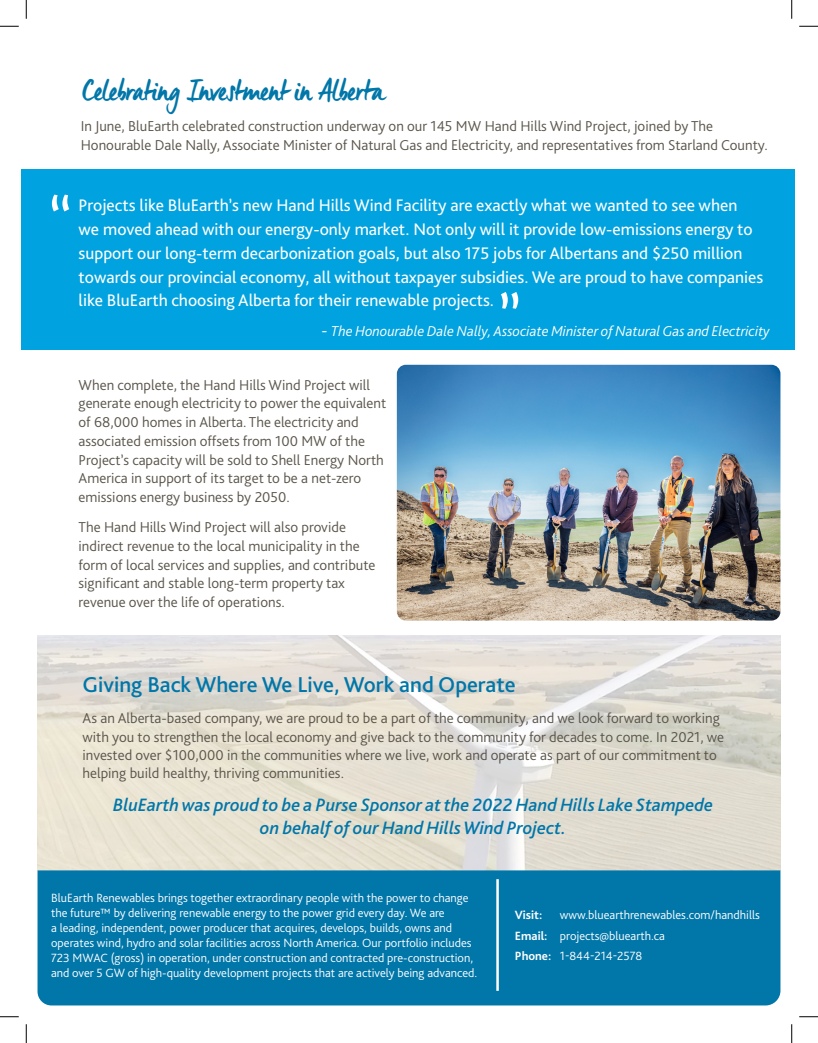
<style>
.page{position:relative;width:818px;height:1043px;background:#fff}
.page>*{position:absolute;margin:0;border:0;box-sizing:border-box;transform-origin:0 0}
.t1{font:62.5px "Bliss Pro";color:#fff}
.t2{font:30px "Manus Smooth";letter-spacing:-.02em;color:#0076a9}
.t3{font:500 22.5px "Bliss Pro";color:#0076a9}
.t4{font:italic 500 18.75px/22.5px "Bliss Pro";color:#0076a9;text-align:center}
.t5{font:17.5px/23.8px "Bliss Pro";color:#fff}
.t6{font:300 15px/18.8px "Bliss Pro";color:#5a554b}
.t7{font:italic 300 15px "Bliss Pro";color:#fff}
.t8{font:300 12.5px/15px "Bliss Pro";color:#fff}
.t9{font:700 12.5px "Bliss Pro";color:#fff}
.s1{font-size:17.5px}
.s2{font-weight:700}
</style>
<div class="page">
<div style="left:21px;top:169px;width:774px;height:180px;background:#00a2df"></div>
<img style="left:38px;top:636px;width:742px;height:234px">
<div style="left:38px;top:870px;width:742px;height:135px;background:#0076a9"></div>
<hr style="left:496px;top:879px;width:3px;height:111px;background:#fff">
<img style="left:397px;top:365px;width:383px;height:255px">
<svg style="left:0;top:25px;width:19px;height:2px"></svg>
<svg style="left:799px;top:25px;width:19px;height:2px"></svg>
<svg style="left:0;top:1016px;width:19px;height:1px"></svg>
<svg style="left:799px;top:1016px;width:19px;height:1px"></svg>
<svg style="left:25px;top:0;width:2px;height:19px"></svg>
<svg style="left:25px;top:1024px;width:2px;height:18px"></svg>
<svg style="left:791px;top:0;width:1px;height:19px"></svg>
<svg style="left:791px;top:1024px;width:1px;height:18px"></svg>
<p class="t2" style="left:82px;top:72px;width:306px">Celebrating Investment in Alberta</p>
<p class="t6" style="left:81px;top:117px;width:688px">In June, BluEarth celebrated construction underway on our 145 MW Hand Hills Wind Project, joined by The<br>Honourable Dale Nally, Associate Minister of Natural Gas and Electricity, and representatives from Starland County.</p>
<p class="t1" style="left:48px;top:180px;width:26px">“</p>
<p class="t5" style="left:79px;top:194px;width:686px">Projects like BluEarth’s new Hand Hills Wind Facility are exactly what we wanted to see when<br>we moved ahead with our energy-only market. Not only will it provide low-emissions energy to support our long-term decarbonization goals, but also 175 jobs for Albertans and $250 million towards our provincial economy, all without taxpayer subsidies. We are proud to have companies like BluEarth choosing Alberta for their renewable projects.</p>
<p class="t7" style="left:322px;top:321px;width:449px"><span class="s1">-</span> The Honourable Dale Nally, Associate Minister of Natural Gas and Electricity</p>
<p class="t6" style="left:79px;top:375px;width:309px">When complete, the Hand Hills Wind Project will generate enough electricity to power the equivalent of 68,000 homes in Alberta. The electricity and associated emission offsets from 100 MW of the Project’s capacity will be sold to Shell Energy North America in support of its target to be a net-zero emissions energy business by 2050.</p>
<p class="t6" style="left:79px;top:518px;width:298px">The Hand Hills Wind Project will also provide indirect revenue to the local municipality in the form of local services and supplies, and contribute significant and stable long-term property tax revenue over the life of operations.</p>
<p class="t1" style="left:497px;top:277px;width:26px">”</p>
<p class="t3" style="left:82px;top:670px;width:434px">Giving Back Where We Live, Work and Operate</p>
<p class="t6" style="left:82px;top:709px;width:643px;line-height:18px">As an Alberta-based company, we are proud to be a part of the community, and we look forward to working with you to strengthen the local economy and give back to the community for decades to come. In 2021, we invested over $100,000 in the communities where we live, work and operate as part of our commitment to helping build healthy, thriving communities.</p>
<p class="t4" style="left:113px;top:793px;width:601px">BluEarth was proud to be a Purse Sponsor at the 2022 Hand Hills Lake Stampede on behalf of our Hand Hills Wind Project.</p>
<p class="t8" style="left:51px;top:890px;width:428px">BluEarth Renewables brings together extraordinary people with the power to change the future™ by delivering renewable energy to the power grid every day. We are<br>a leading, independent, power producer that acquires, develops, builds, owns and operates wind, hydro and solar facilities across North America. Our portfolio includes 723 MWAC (gross) in operation, under construction and contracted pre-construction, and over 5 GW of high-quality development projects that are actively being advanced.</p>
<p class="t9" style="left:515px;top:907px;width:29px">Visit:</p>
<p class="t8" style="left:560px;top:907px;width:201px">www.bluearthrenewables.com/handhills</p>
<p class="t8" style="left:515px;top:927px;width:151px"><span class="s2">Email:</span> projects@bluearth.ca</p>
<p class="t8" style="left:515px;top:948px;width:129px"><span class="s2">Phone:</span> 1-844-214-2578</p>
</div>
